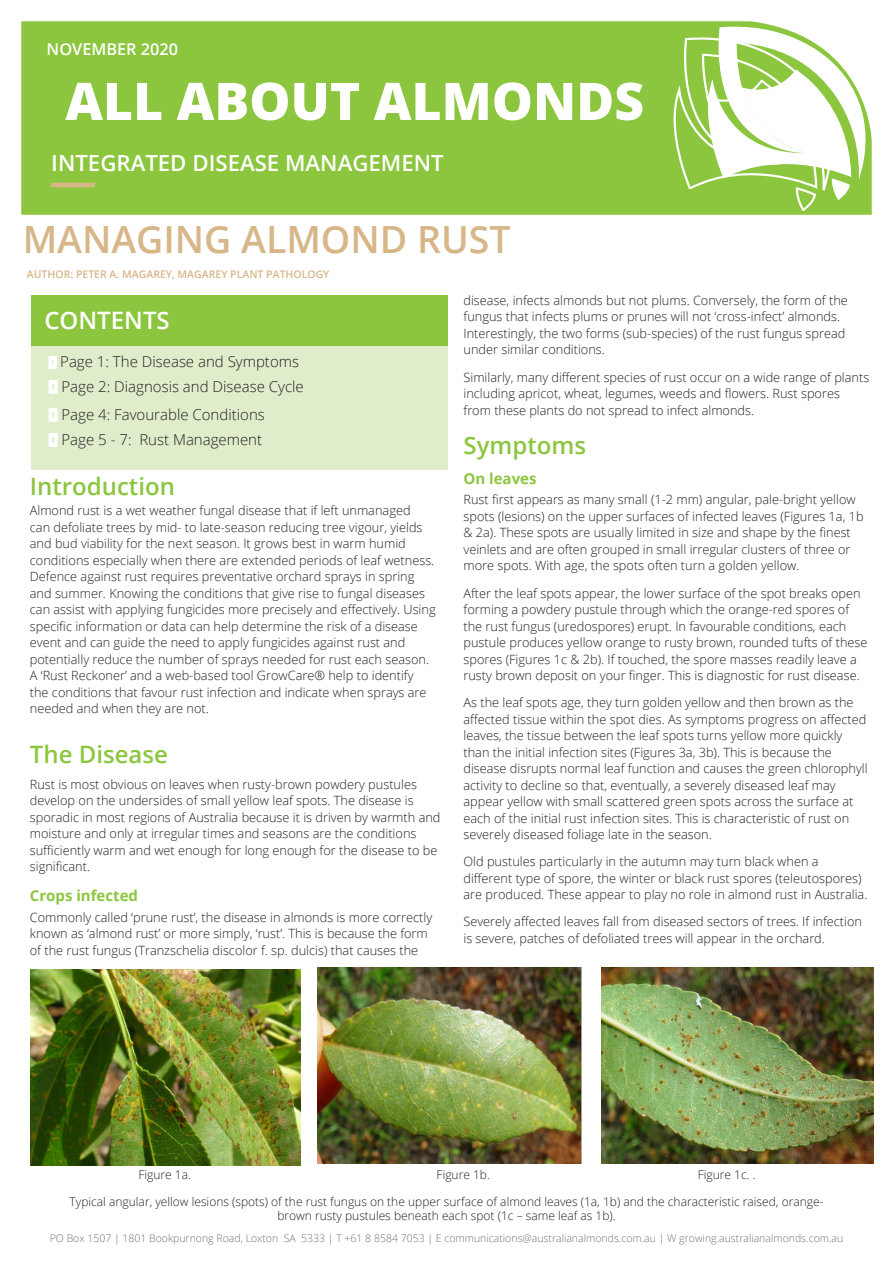
<style>
.page{position:relative;width:893px;height:1263px;background:#fff}
.page>*{position:absolute;margin:0;border:0;box-sizing:border-box;transform-origin:0 0}
.t1{font:800 51.75px "Open Sans";color:#fff}
.INTRO{font:600 37.5px "Open Sans";color:#d7b688}
.SECTION_SUB{font:600 24px "Open Sans";color:#8bc63e}
.Body_copy{font:600 24px "Open Sans";color:#8bc63e}
.SECTION{font:600 24px "Open Sans";color:#fff}
.t2{font:600 22.2px "Open Sans";color:#fff}
.INTRO-2{font:600 16.35px "Open Sans";color:#fff}
.Paragraph_Style_2{font:300 15px "Open Sans";color:#231f20}
.SECTION_SUB-2{font:700 15px "Open Sans";color:#8bc63e}
.Body_copy-2{font:300 12.75px/16.5px "Open Sans";color:#231f20}
.References{font:300 12px/14.4px "Open Sans";color:#231f20;text-align:center}
.t3{font:300 10.5px "Open Sans";color:#717074}
.INTRO-3{font:600 10.5px "Open Sans";color:#d7b688}
</style>
<div class="page">
<div style="left:21px;top:21px;width:851px;height:194px;background:#8bc63e"></div>
<svg style="left:51px;top:183px;width:44px;height:4px"></svg>
<svg style="left:665px;top:26px;width:202px;height:186px"></svg>
<div style="left:32px;top:339px;width:416px;height:131px;background:#dfedcb"></div>
<div style="left:32px;top:295px;width:416px;height:50px;background:#8bc63e"></div>
<img style="left:31px;top:969px;width:270px;height:196px">
<img style="left:318px;top:967px;width:264px;height:196px">
<img style="left:602px;top:967px;width:272px;height:196px">
<p class="INTRO-2" style="left:47px;top:38px;width:133px">NOVEMBER 2020</p>
<h1 class="t1" style="left:65px;top:62px;width:580px">ALL ABOUT ALMONDS</h1>
<h3 class="t2" style="left:51px;top:148px;width:394px">INTEGRATED DISEASE MANAGEMENT</h3>
<p class="INTRO" style="left:23px;top:213px;width:490px">MANAGING ALMOND RUST</p>
<p class="INTRO-3" style="left:27px;top:267px;width:304px">AUTHOR: PETER A. MAGAREY, MAGAREY PLANT PATHOLOGY</p>
<p class="SECTION" style="left:44px;top:304px;width:127px">CONTENTS</p>
<p class="Paragraph_Style_2" style="left:60px;top:352px;width:240px">Page 1: The Disease and Symptoms</p>
<p class="Paragraph_Style_2" style="left:62px;top:377px;width:244px">Page 2: Diagnosis and Disease Cycle</p>
<p class="Paragraph_Style_2" style="left:62px;top:405px;width:205px">Page 4: Favourable Conditions</p>
<p class="Paragraph_Style_2" style="left:62px;top:430px;width:202px">Page 5 - 7: Rust Management</p>
<p class="SECTION_SUB" style="left:30px;top:469px;width:147px">Introduction</p>
<p class="Body_copy-2" style="left:30px;top:502px;width:407px">Almond rust is a wet weather fungal disease that if left unmanaged<br>can defoliate trees by mid- to late-season reducing tree vigour, yields and bud viability for the next season. It grows best in warm humid conditions especially when there are extended periods of leaf wetness.<br>Defence against rust requires preventative orchard sprays in spring and summer. Knowing the conditions that give rise to fungal diseases can assist with applying fungicides more precisely and effectively. Using specific information or data can help determine the risk of a disease event and can guide the need to apply fungicides against rust and potentially reduce the number of sprays needed for rust each season.<br>A ‘Rust Reckoner’ and a web-based tool GrowCare® help to identify<br>the conditions that favour rust infection and indicate when sprays are needed and when they are not.</p>
<p class="SECTION_SUB" style="left:30px;top:738px;width:140px">The Disease</p>
<p class="Body_copy-2" style="left:30px;top:775px;width:412px">Rust is most obvious on leaves when rusty-brown powdery pustules develop on the undersides of small yellow leaf spots. The disease is sporadic in most regions of Australia because it is driven by warmth and moisture and only at irregular times and seasons are the conditions sufficiently warm and wet enough for long enough for the disease to be significant.</p>
<p class="SECTION_SUB-2" style="left:30px;top:885px;width:110px">Crops infected</p>
<p class="Body_copy-2" style="left:30px;top:909px;width:404px">Commonly called ‘prune rust’, the disease in almonds is more correctly known as ‘almond rust’ or more simply, ‘rust’. This is because the form of the rust fungus (Tranzschelia discolor f. sp. dulcis) that causes the</p>
<p class="Body_copy-2" style="left:463px;top:292px;width:386px">disease, infects almonds but not plums. Conversely, the form of the fungus that infects plums or prunes will not ‘cross-infect’ almonds.<br>Interestingly, the two forms (sub-species) of the rust fungus spread under similar conditions.</p>
<p class="Body_copy-2" style="left:463px;top:368px;width:407px">Similarly, many different species of rust occur on a wide range of plants including apricot, wheat, legumes, weeds and flowers. Rust spores from these plants do not spread to infect almonds.</p>
<p class="Body_copy" style="left:463px;top:428px;width:124px">Symptoms</p>
<p class="SECTION_SUB-2" style="left:463px;top:468px;width:75px">On leaves</p>
<p class="Body_copy-2" style="left:463px;top:491px;width:402px">Rust first appears as many small (1-2 mm) angular, pale-bright yellow spots (lesions) on the upper surfaces of infected leaves (Figures 1a, 1b &amp; 2a). These spots are usually limited in size and shape by the finest veinlets and are often grouped in small irregular clusters of three or more spots. With age, the spots often turn a golden yellow.</p>
<p class="Body_copy-2" style="left:463px;top:584px;width:405px">After the leaf spots appear, the lower surface of the spot breaks open forming a powdery pustule through which the orange-red spores of the rust fungus (uredospores) erupt. In favourable conditions, each pustule produces yellow orange to rusty brown, rounded tufts of these spores (Figures 1c &amp; 2b). If touched, the spore masses readily leave a rusty brown deposit on your finger. This is diagnostic for rust disease.</p>
<p class="Body_copy-2" style="left:463px;top:694px;width:406px">As the leaf spots age, they turn golden yellow and then brown as the affected tissue within the spot dies. As symptoms progress on affected leaves, the tissue between the leaf spots turns yellow more quickly than the initial infection sites (Figures 3a, 3b). This is because the disease disrupts normal leaf function and causes the green chlorophyll activity to decline so that, eventually, a severely diseased leaf may appear yellow with small scattered green spots across the surface at each of the initial rust infection sites. This is characteristic of rust on severely diseased foliage late in the season.</p>
<p class="Body_copy-2" style="left:463px;top:853px;width:405px">Old pustules particularly in the autumn may turn black when a different type of spore, the winter or black rust spores (teleutospores) are produced. These appear to play no role in almond rust in Australia.</p>
<p class="Body_copy-2" style="left:463px;top:913px;width:400px">Severely affected leaves fall from diseased sectors of trees. If infection is severe, patches of defoliated trees will appear in the orchard.</p>
<p class="References" style="left:139px;top:1167px;width:54px">Figure 1a.</p>
<p class="References" style="left:437px;top:1167px;width:55px">Figure 1b.</p>
<p class="References" style="left:698px;top:1167px;width:59px">Figure 1c. .</p>
<p class="References" style="left:70px;top:1194px;width:755px">Typical angular, yellow lesions (spots) of the rust fungus on the upper surface of almond leaves (1a, 1b) and the characteristic raised, orange&shy;brown rusty pustules beneath each spot (1c – same leaf as 1b).</p>
<p class="t3" style="left:50px;top:1231px;width:795px">PO Box 1507 | 1801 Bookpurnong Road, Loxton SA 5333 | T +61 8 8584 7053 | E communications@australianalmonds.com.au | W growing.australianalmonds.com.au</p>
</div>
